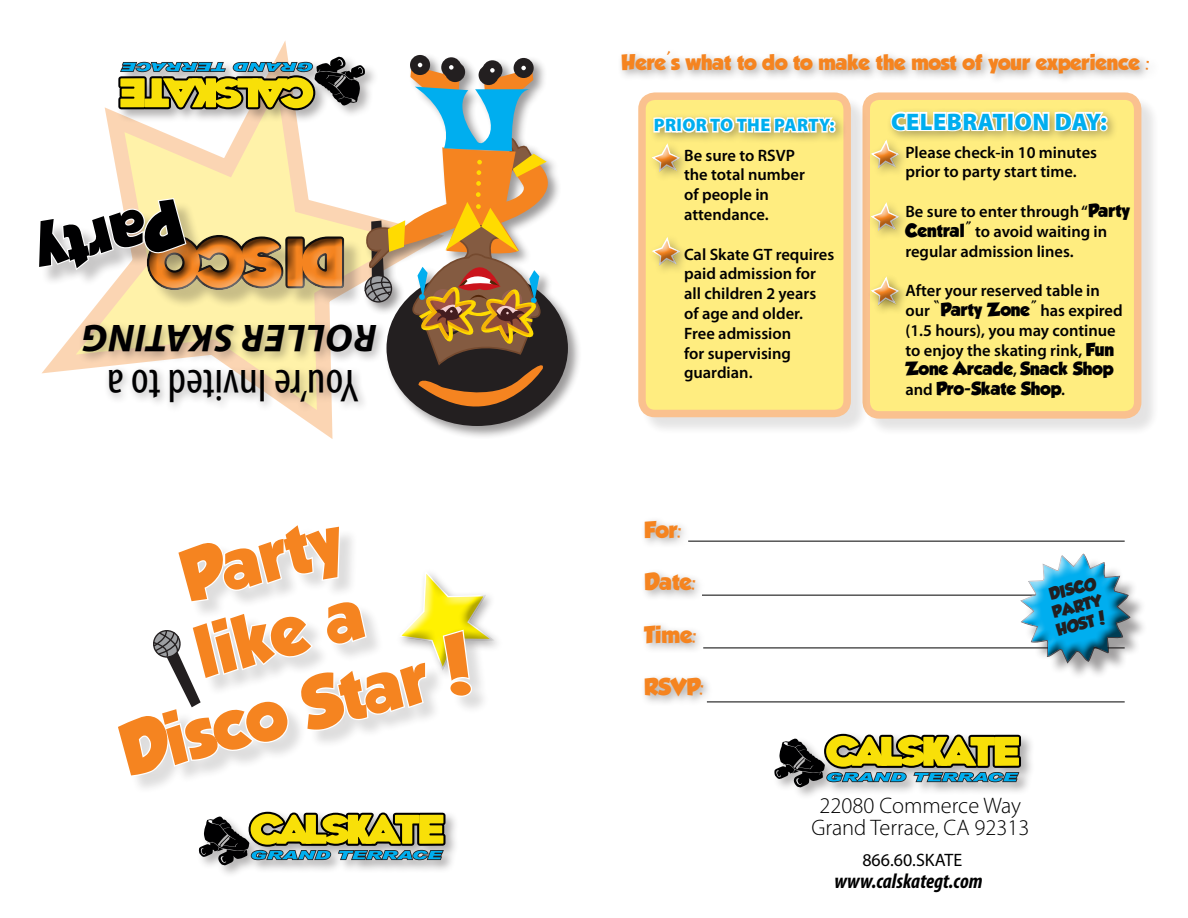
<style>
.page{position:relative;width:1188px;height:918px;background:#fff}
.page>*{position:absolute;margin:0;border:0;box-sizing:border-box;transform-origin:0 0}
.t1{font:64.35px "GROBOLD";color:#f58420}
.t2{font:63px "Whoop Ass";letter-spacing:.075em;color:#f58420}
.t3{font:58.5px "GROBOLD";color:#000001}
.t4{font:condensed 46.5px "Myriad Pro";letter-spacing:-.005em;color:#000001}
.t5{font:italic 700 39px "Myriad Pro";letter-spacing:.02em;color:#000001}
.t6{font:900 24px "Myriad Pro";letter-spacing:.02em;color:#00aeef}
.t7{font:300 22.5px "Myriad Pro";color:#000001}
.t8{font:21px "GROBOLD";color:#f58420}
.t9{font:italic 700 condensed 21px "Myriad Pro";color:#000001}
.t10{font:19.5px "GROBOLD";color:#f58420}
.t11{font:900 18px "Myriad Pro";letter-spacing:.02em;color:#00aeef}
.t12{font:18px "Myriad Pro";color:#000001}
.t13{font:600 16.5px/19.8px "Myriad Pro";color:#000001}
.t14{font:15px "GROBOLD";color:#231f20}
.s1{font-family:"GROBOLD";font-weight:400}
</style>
<div class="page">
<div style="left:362px;top:52px;width:219px;height:387px;background:#231f20;opacity:.45"></div>
<svg style="left:410px;top:55px;width:20px;height:20px"></svg>
<div style="left:116px;top:54px;width:262px;height:69px;background:#fff"></div>
<svg style="left:42px;top:57px;width:528px;height:382px"></svg>
<div style="left:77px;top:320px;width:309px;height:43px;background:#231f20;opacity:.35"></div>
<div style="left:639px;top:516px;width:75px;height:190px;background:#231f20;opacity:.35"></div>
<hr style="left:688px;top:541px;width:437px;height:1px;background:#000001">
<hr style="left:703px;top:648px;width:422px;height:1px;background:#000001">
<hr style="left:702px;top:595px;width:423px;height:1px;background:#000001">
<hr style="left:707px;top:702px;width:418px;height:1px;background:#000001">
<div style="left:772px;top:731px;width:262px;height:69px;background:#231f20;opacity:.35"></div>
<svg style="left:774px;top:734px;width:247px;height:54px;background:#9b9f61"></svg>
<div style="left:196px;top:809px;width:263px;height:69px;background:#231f20;opacity:.35"></div>
<svg style="left:199px;top:812px;width:247px;height:54px;background:#9b9f61"></svg>
<div style="left:640px;top:95px;width:229px;height:341px;background:#231f20;opacity:.25"></div>
<div style="left:642px;top:96px;width:205px;height:318px;background:#ffed80;border-radius:13px"></div>
<div style="left:638px;top:92px;width:213px;height:325px;border:8px solid #f58420;border-radius:13px"></div>
<div style="left:865px;top:95px;width:295px;height:342px;background:#231f20;opacity:.25"></div>
<div style="left:866px;top:96px;width:272px;height:319px;background:#ffed80;border-radius:13px"></div>
<div style="left:863px;top:92px;width:278px;height:327px;border:8px solid #f58420;border-radius:13px"></div>
<div style="left:617px;top:46px;width:542px;height:38px;background:#231f20;opacity:.35"></div>
<div style="left:886px;top:107px;width:232px;height:36px;background:#231f20;opacity:.35"></div>
<div style="left:649px;top:112px;width:198px;height:32px;background:#231f20;opacity:.35"></div>
<div style="left:829px;top:120px;width:7px;height:7px;border:3px solid #fff;border-radius:50%"></div>
<div style="left:829px;top:126px;width:7px;height:7px;border:3px solid #fff;border-radius:50%"></div>
<div style="left:865px;top:134px;width:43px;height:44px;background:#231f20;opacity:.35"></div>
<svg style="left:867px;top:92px;width:242px;height:83px"></svg>
<div style="left:865px;top:197px;width:43px;height:43px;background:#231f20;opacity:.35"></div>
<svg style="left:867px;top:199px;width:36px;height:38px"></svg>
<div style="left:646px;top:138px;width:43px;height:43px;background:#feec7f"></div>
<svg style="left:648px;top:97px;width:187px;height:80px"></svg>
<div style="left:646px;top:232px;width:43px;height:43px;background:#ffed80"></div>
<svg style="left:652px;top:237px;width:32px;height:33px"></svg>
<div style="left:865px;top:271px;width:43px;height:43px;background:#231f20;opacity:.35"></div>
<svg style="left:867px;top:273px;width:36px;height:39px"></svg>
<svg style="left:127px;top:535px;width:370px;height:243px"></svg>
<svg style="left:1006px;top:541px;width:137px;height:135px"></svg>
<p class="t3" style="left:190px;top:255px;width:161px;rotate:166deg">Party</p>
<h2 class="t2" style="left:342px;top:292px;width:188px;rotate:-180deg">disco</h2>
<p class="t5" style="left:377px;top:364px;width:297px;rotate:-180deg">Roller skating</p>
<p class="t4" style="left:359px;top:413px;width:254px;rotate:-180deg">You’re Invited to a</p>
<p class="t1" style="left:173px;top:540px;width:177px;rotate:-14deg">Party</p>
<p class="t1" style="left:188px;top:616px;width:172px;rotate:-14deg">like a</p>
<p class="t1" style="left:112px;top:715px;width:367px;rotate:-14deg">Disco Star!</p>
<p class="t10" style="left:622px;top:51px;width:529px">Here's what to do to make the most of your experience :</p>
<p class="t11" style="left:654px;top:113px;width:144px">PRIOR TO THE PARTY</p>
<p class="t11" style="left:830px;top:113px;width:7px">:</p>
<p class="t6" style="left:891px;top:105px;width:71px">CELEBRAT</p>
<p class="t6" style="left:1007px;top:105px;width:102px">ION DAY:</p>
<p class="t13" style="left:905px;top:142px;width:193px">Please check-in 10 minutes prior to party start time.</p>
<p class="t13" style="left:905px;top:201px;width:227px">Be sure to enter through “<span class="s1">Party</span></p>
<p class="t13" style="left:905px;top:221px;width:203px"><span class="s1">Central”</span> to avoid waiting in regular admission lines.</p>
<p class="t13" style="left:905px;top:280px;width:219px">After your reserved table in our <span class="s1">“Party Zone”</span> has expired (1.5 hours), you may continue to enjoy the skating rink, <span class="s1">Fun<br>Zone Arcade</span>, <span class="s1">Snack Shop </span>and <span class="s1">Pro-Skate Shop</span>.</p>
<p class="t13" style="left:684px;top:145px;width:122px">Be sure to RSVP the total number of people in attendance.</p>
<p class="t13" style="left:684px;top:244px;width:152px">Cal Skate GT requires paid admission for all children 2 years of age and older.<br>Free admission<br>for supervising guardian.</p>
<p class="t8" style="left:644px;top:517px;width:38px">For:</p>
<p class="t8" style="left:644px;top:569px;width:53px">Date:</p>
<p class="t8" style="left:644px;top:622px;width:53px">Time:</p>
<p class="t8" style="left:644px;top:674px;width:61px">RSVP:</p>
<p class="t14" style="left:1047px;top:586px;width:22px;rotate:-14deg">Disco</p>
<p class="t14" style="left:1050px;top:604px;width:11px;rotate:-14deg">part</p>
<p class="t14" style="left:1055px;top:621px;width:11px;rotate:-14deg">host</p>
<p class="t7" style="left:820px;top:792px;width:203px">22080 Commerce Way</p>
<p class="t7" style="left:811px;top:814px;width:220px">Grand Terrace, CA 92313</p>
<p class="t12" style="left:862px;top:849px;width:101px">866.60.SKATE</p>
<p class="t9" style="left:834px;top:867px;width:150px">www.calskategt.com</p>
</div>
